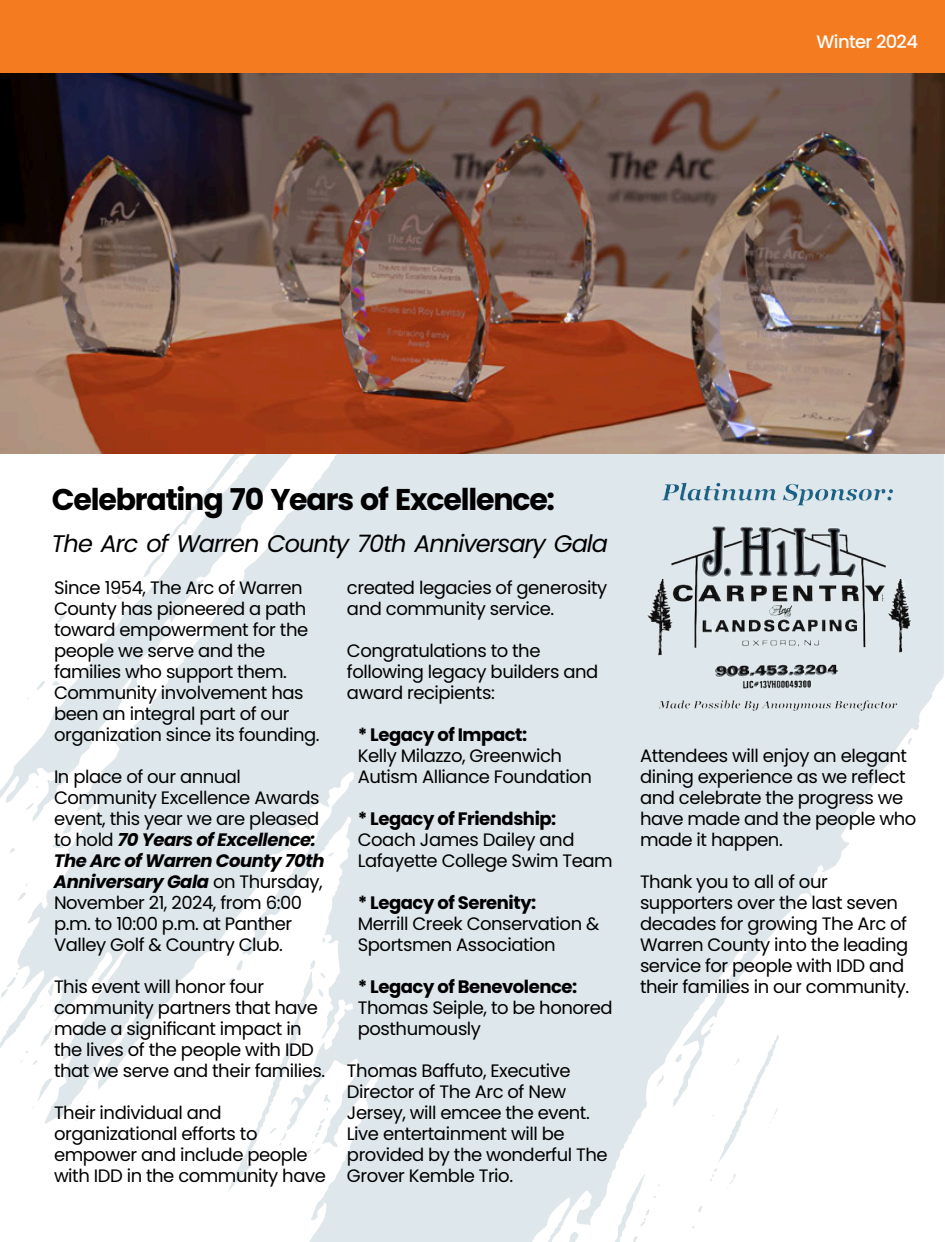
<style>
.page{position:relative;width:945px;height:1242px;background:#fff}
.page>*{position:absolute;margin:0;border:0;box-sizing:border-box;transform-origin:0 0}
.t1{font:700 30px "Poppins";letter-spacing:-.04em;color:#000}
.t2{font:italic 24px "Poppins";letter-spacing:-.04em;color:#000}
.t3{font:18px "Poppins";letter-spacing:-.025em;color:#000}
.t4{font:italic 700 18px "Poppins";letter-spacing:-.025em;color:#000}
.t5{font:700 18px "Poppins";letter-spacing:-.025em;color:#000}
.t6{font:500 18px "Poppins";letter-spacing:-.035em;color:#fff}
.s1{font-weight:400;font-style:normal}
</style>
<div class="page">
<img style="left:0;top:454px;width:944px;height:788px">
<img style="left:0;top:72px;width:945px;height:382px">
<div style="left:0;top:0;width:945px;height:72px;background:#f47b20"></div>
<img style="left:637px;top:474px;width:277px;height:240px">
<p class="t6" style="left:817px;top:29px;width:103px">Winter 2024</p>
<p class="t1" style="left:52px;top:479px;width:505px">Celebrating 70 Years of Excellence:</p>
<p class="t2" style="left:52px;top:527px;width:558px">The Arc of Warren County 70th Anniversary Gala</p>
<p class="t3" style="left:54px;top:575px;width:250px">Since 1954, The Arc of Warren</p>
<p class="t3" style="left:54px;top:596px;width:254px">County has pioneered a path</p>
<p class="t3" style="left:54px;top:617px;width:256px">toward empowerment for the</p>
<p class="t3" style="left:54px;top:638px;width:213px">people we serve and the</p>
<p class="t3" style="left:54px;top:659px;width:235px">families who support them.</p>
<p class="t3" style="left:54px;top:680px;width:251px">Community involvement has</p>
<p class="t3" style="left:54px;top:701px;width:237px">been an integral part of our</p>
<p class="t3" style="left:54px;top:722px;width:267px">organization since its founding.</p>
<p class="t3" style="left:54px;top:764px;width:189px">In place of our annual</p>
<p class="t3" style="left:54px;top:785px;width:267px">Community Excellence Awards</p>
<p class="t3" style="left:54px;top:806px;width:267px">event, this year we are pleased</p>
<p class="t4" style="left:54px;top:827px;width:263px"><span class="s1">to hold</span> 70 Years of Excellence:</p>
<p class="t4" style="left:54px;top:848px;width:272px">The Arc of Warren County 70th</p>
<p class="t4" style="left:54px;top:869px;width:270px">Anniversary Gala <span class="s1">on Thursday,</span></p>
<p class="t3" style="left:54px;top:890px;width:250px">November 21, 2024, from 6:00</p>
<p class="t3" style="left:54px;top:911px;width:240px">p.m. to 10:00 p.m. at Panther</p>
<p class="t3" style="left:54px;top:932px;width:230px">Valley Golf &amp; Country Club.</p>
<p class="t3" style="left:54px;top:974px;width:212px">This event will honor four</p>
<p class="t3" style="left:54px;top:995px;width:266px">community partners that have</p>
<p class="t3" style="left:54px;top:1016px;width:249px">made a significant impact in</p>
<p class="t3" style="left:54px;top:1037px;width:262px">the lives of the people with IDD</p>
<p class="t3" style="left:54px;top:1058px;width:273px">that we serve and their families.</p>
<p class="t3" style="left:54px;top:1100px;width:169px">Their individual and</p>
<p class="t3" style="left:54px;top:1121px;width:205px">organizational efforts to</p>
<p class="t3" style="left:54px;top:1142px;width:255px">empower and include people</p>
<p class="t3" style="left:54px;top:1163px;width:273px">with IDD in the community have</p>
<p class="t3" style="left:347px;top:575px;width:262px">created legacies of generosity</p>
<p class="t3" style="left:347px;top:596px;width:209px">and community service.</p>
<p class="t3" style="left:347px;top:638px;width:195px">Congratulations to the</p>
<p class="t3" style="left:347px;top:659px;width:253px">following legacy builders and</p>
<p class="t3" style="left:347px;top:680px;width:149px">award recipients:</p>
<p class="t5" style="left:358px;top:722px;width:171px">* Legacy of Impact:</p>
<p class="t3" style="left:358px;top:743px;width:206px">Kelly Milazzo, Greenwich</p>
<p class="t3" style="left:358px;top:764px;width:236px">Autism Alliance Foundation</p>
<p class="t5" style="left:358px;top:806px;width:200px">* Legacy of Friendship:</p>
<p class="t3" style="left:358px;top:827px;width:218px">Coach James Dailey and</p>
<p class="t3" style="left:358px;top:848px;width:256px">Lafayette College Swim Team</p>
<p class="t5" style="left:358px;top:890px;width:180px">* Legacy of Serenity:</p>
<p class="t3" style="left:358px;top:911px;width:243px">Merrill Creek Conservation &amp;</p>
<p class="t3" style="left:358px;top:932px;width:199px">Sportsmen Association</p>
<p class="t5" style="left:358px;top:974px;width:221px">* Legacy of Benevolence:</p>
<p class="t3" style="left:358px;top:995px;width:256px">Thomas Seiple, to be honored</p>
<p class="t3" style="left:358px;top:1016px;width:125px">posthumously</p>
<p class="t3" style="left:347px;top:1058px;width:225px">Thomas Baffuto, Executive</p>
<p class="t3" style="left:347px;top:1079px;width:221px">Director of The Arc of New</p>
<p class="t3" style="left:347px;top:1100px;width:244px">Jersey, will emcee the event.</p>
<p class="t3" style="left:347px;top:1121px;width:219px">Live entertainment will be</p>
<p class="t3" style="left:347px;top:1142px;width:262px">provided by the wonderful The</p>
<p class="t3" style="left:347px;top:1163px;width:168px">Grover Kemble Trio.</p>
<p class="t3" style="left:640px;top:743px;width:269px">Attendees will enjoy an elegant</p>
<p class="t3" style="left:640px;top:764px;width:267px">dining experience as we reflect</p>
<p class="t3" style="left:640px;top:785px;width:265px">and celebrate the progress we</p>
<p class="t3" style="left:640px;top:806px;width:278px">have made and the people who</p>
<p class="t3" style="left:640px;top:827px;width:144px">made it happen.</p>
<p class="t3" style="left:640px;top:869px;width:189px">Thank you to all of our</p>
<p class="t3" style="left:640px;top:890px;width:260px">supporters over the last seven</p>
<p class="t3" style="left:640px;top:911px;width:269px">decades for growing The Arc of</p>
<p class="t3" style="left:640px;top:932px;width:270px">Warren County into the leading</p>
<p class="t3" style="left:640px;top:953px;width:266px">service for people with IDD and</p>
<p class="t3" style="left:640px;top:974px;width:271px">their families in our community.</p>
</div>
